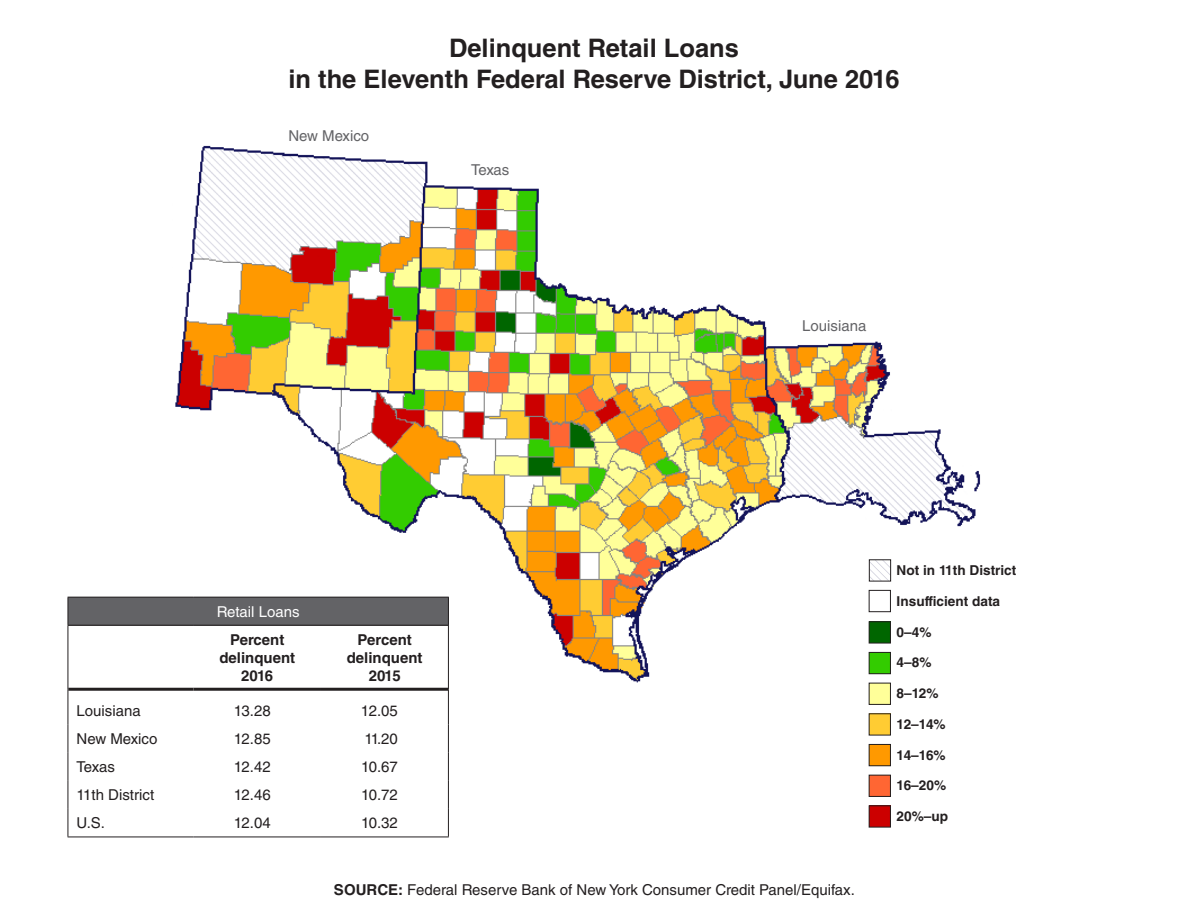
<style>
.page{position:relative;width:1188px;height:918px;background:#fff}
.page>*{position:absolute;margin:0;border:0;box-sizing:border-box;transform-origin:0 0}
.t1{font:700 25.5px/30.6px "Helvetica LT Std";color:#231f20;text-align:center}
.CellText{font:15px "Helvetica LT Std";color:#231f20}
.t2{font:700 15px/18px "Helvetica LT Std";color:#231f20;text-align:center}
.t3{font:15px "Helvetica LT Std";color:#636366}
.t4{font:15px "Helvetica LT Std";color:#fff}
.Key{font:700 13.65px "Helvetica LT Std";color:#231f20}
.s1{font-weight:700}
</style>
<div class="page">
<img style="left:173px;top:145px;width:808px;height:615px">
<div style="left:68px;top:597px;width:380px;height:28px;background:#636366"></div>
<hr style="left:68px;top:597px;width:126px;height:1px;background:#231f20">
<svg style="left:68px;top:598px;width:1px;height:27px"></svg>
<hr style="left:194px;top:597px;width:127px;height:1px;background:#231f20">
<hr style="left:321px;top:597px;width:128px;height:1px;background:#231f20">
<svg style="left:448px;top:598px;width:1px;height:27px"></svg>
<hr style="left:68px;top:626px;width:1px;height:63px;background:#231f20">
<hr style="left:68px;top:689px;width:1px;height:36px;background:#231f20">
<hr style="left:448px;top:689px;width:1px;height:36px;background:#231f20">
<svg style="left:68px;top:725px;width:1px;height:112px"></svg>
<svg style="left:448px;top:725px;width:1px;height:112px"></svg>
<hr style="left:68px;top:837px;width:126px;height:1px;background:#231f20">
<hr style="left:194px;top:837px;width:127px;height:1px;background:#231f20">
<hr style="left:321px;top:837px;width:128px;height:1px;background:#231f20">
<hr style="left:321px;top:688px;width:127px;height:3px;background:#231f20">
<hr style="left:448px;top:626px;width:1px;height:63px;background:#231f20">
<hr style="left:68px;top:625px;width:126px;height:1px;background:#231f20">
<hr style="left:194px;top:625px;width:127px;height:1px;background:#231f20">
<hr style="left:321px;top:625px;width:128px;height:1px;background:#231f20">
<hr style="left:68px;top:688px;width:126px;height:3px;background:#231f20">
<hr style="left:194px;top:688px;width:127px;height:3px;background:#231f20">
<div style="left:869px;top:590px;width:21px;height:22px;background:#fff"></div>
<div style="left:869px;top:590px;width:22px;height:22px;border:1px solid #231f20"></div>
<div style="left:869px;top:622px;width:21px;height:21px;background:#060"></div>
<div style="left:869px;top:621px;width:22px;height:23px;border:1px solid #231f20"></div>
<div style="left:869px;top:652px;width:21px;height:22px;background:#3c0"></div>
<div style="left:869px;top:652px;width:22px;height:22px;border:1px solid #231f20"></div>
<div style="left:869px;top:683px;width:21px;height:21px;background:#ff9"></div>
<div style="left:869px;top:683px;width:22px;height:22px;border:1px solid #231f20"></div>
<div style="left:869px;top:714px;width:21px;height:21px;background:#fc3"></div>
<div style="left:869px;top:713px;width:22px;height:23px;border:1px solid #231f20"></div>
<div style="left:869px;top:744px;width:21px;height:22px;background:#f90"></div>
<div style="left:869px;top:744px;width:22px;height:22px;border:1px solid #231f20"></div>
<div style="left:869px;top:775px;width:21px;height:21px;background:#f63"></div>
<div style="left:869px;top:775px;width:22px;height:22px;border:1px solid #231f20"></div>
<div style="left:869px;top:806px;width:21px;height:21px;background:#c00"></div>
<div style="left:869px;top:805px;width:22px;height:23px;border:1px solid #231f20"></div>
<svg style="left:871px;top:561px;width:18px;height:19px"></svg>
<div style="left:869px;top:559px;width:22px;height:23px;border:1px solid #231f20"></div>
<p class="t1" style="left:288px;top:33px;width:613px">Delinquent Retail Loans<br>in the Eleventh Federal Reserve District, June 2016</p>
<p class="t3" style="left:288px;top:127px;width:82px">New Mexico</p>
<p class="t3" style="left:471px;top:161px;width:40px">Texas</p>
<p class="t3" style="left:802px;top:317px;width:66px">Louisiana</p>
<p class="t4" style="left:217px;top:603px;width:84px">Retail Loans</p>
<p class="t2" style="left:219px;top:630px;width:77px">Percent delinquent</p>
<p class="t2" style="left:241px;top:666px;width:34px">2016</p>
<p class="t2" style="left:347px;top:630px;width:77px">Percent delinquent</p>
<p class="t2" style="left:369px;top:666px;width:34px">2015</p>
<p class="CellText" style="left:77px;top:702px;width:66px">Louisiana</p>
<p class="CellText" style="left:234px;top:702px;width:38px">13.28</p>
<p class="CellText" style="left:361px;top:702px;width:38px">12.05</p>
<p class="CellText" style="left:77px;top:730px;width:82px">New Mexico</p>
<p class="CellText" style="left:234px;top:730px;width:38px">12.85</p>
<p class="CellText" style="left:364px;top:730px;width:35px">11.20</p>
<p class="CellText" style="left:77px;top:758px;width:40px">Texas</p>
<p class="CellText" style="left:234px;top:758px;width:38px">12.42</p>
<p class="CellText" style="left:361px;top:758px;width:38px">10.67</p>
<p class="CellText" style="left:77px;top:786px;width:79px">11th District</p>
<p class="CellText" style="left:234px;top:786px;width:38px">12.46</p>
<p class="CellText" style="left:361px;top:786px;width:38px">10.72</p>
<p class="CellText" style="left:77px;top:814px;width:30px">U.S.</p>
<p class="CellText" style="left:234px;top:814px;width:38px">12.04</p>
<p class="CellText" style="left:361px;top:814px;width:38px">10.32</p>
<p class="CellText" style="left:334px;top:881px;width:522px"><span class="s1">SOURCE:</span> Federal Reserve Bank of New York Consumer Credit Panel/Equifax.</p>
<p class="Key" style="left:897px;top:562px;width:121px">Not in 11th District</p>
<p class="Key" style="left:897px;top:593px;width:105px">Insufficient data</p>
<p class="Key" style="left:897px;top:624px;width:36px">0–4%</p>
<p class="Key" style="left:897px;top:654px;width:36px">4–8%</p>
<p class="Key" style="left:897px;top:685px;width:43px">8–12%</p>
<p class="Key" style="left:897px;top:716px;width:51px">12–14%</p>
<p class="Key" style="left:897px;top:746px;width:51px">14–16%</p>
<p class="Key" style="left:897px;top:777px;width:51px">16–20%</p>
<p class="Key" style="left:897px;top:808px;width:53px">20%–up</p>
</div>
